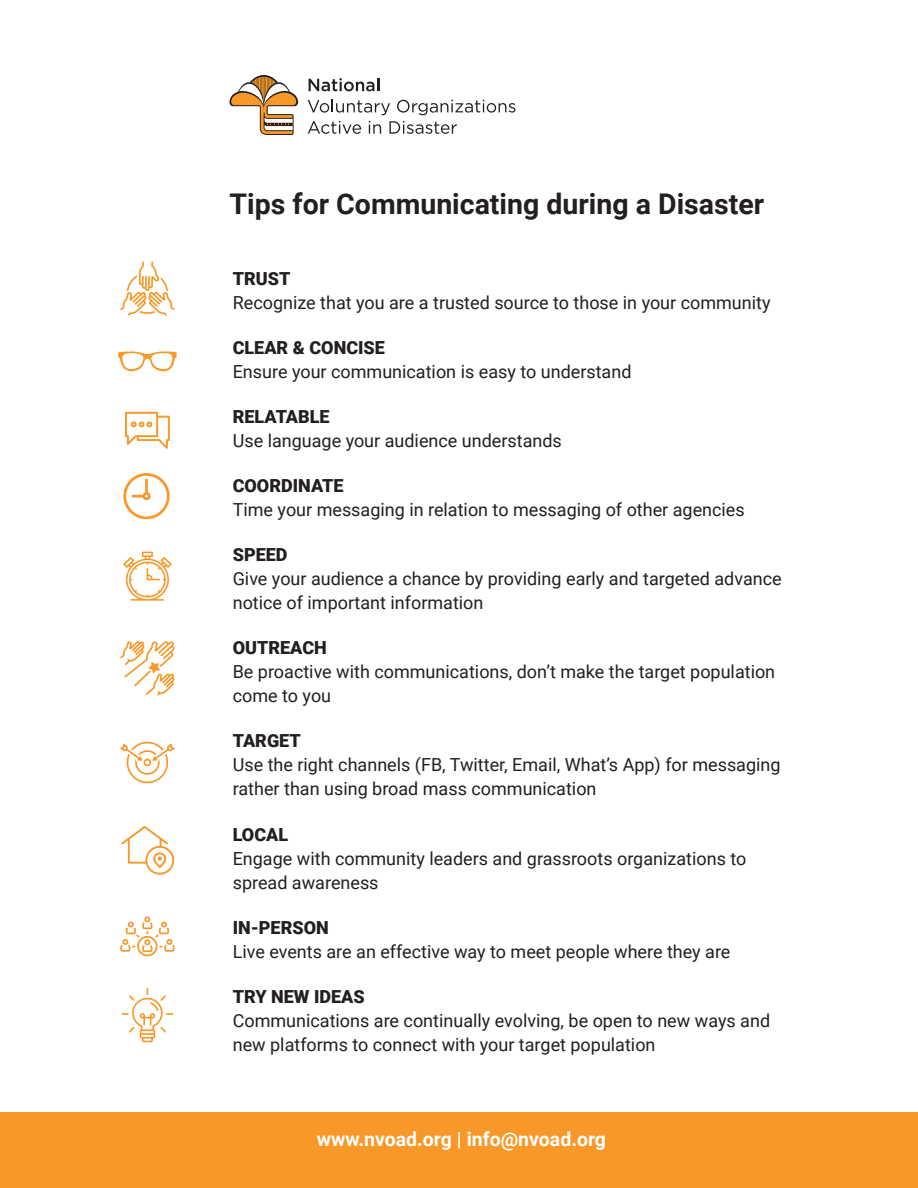
<style>
.page{position:relative;width:918px;height:1188px;background:#fff}
.page>*{position:absolute;margin:0;border:0;box-sizing:border-box;transform-origin:0 0}
.t1{font:700 28.5px "Roboto";color:#231f20}
.t2{font:700 19.5px "Roboto";color:#fff}
.t3{font:18px/24px "Roboto";color:#231f20}
.t4{font:900 18px "Roboto";color:#231f20}
</style>
<div class="page">
<svg style="left:230px;top:75px;width:68px;height:60px"></svg>
<svg style="left:309px;top:78px;width:70px;height:13px"></svg>
<svg style="left:308px;top:99px;width:82px;height:16px"></svg>
<svg style="left:397px;top:100px;width:118px;height:15px"></svg>
<svg style="left:308px;top:121px;width:53px;height:13px"></svg>
<svg style="left:369px;top:121px;width:12px;height:13px"></svg>
<svg style="left:389px;top:121px;width:68px;height:13px"></svg>
<svg style="left:120px;top:741px;width:55px;height:43px"></svg>
<svg style="left:120px;top:916px;width:55px;height:40px"></svg>
<svg style="left:123px;top:552px;width:49px;height:49px"></svg>
<svg style="left:120px;top:261px;width:55px;height:55px"></svg>
<svg style="left:120px;top:641px;width:55px;height:55px"></svg>
<svg style="left:122px;top:988px;width:51px;height:54px"></svg>
<svg style="left:118px;top:351px;width:59px;height:21px"></svg>
<svg style="left:125px;top:412px;width:45px;height:37px"></svg>
<svg style="left:121px;top:826px;width:53px;height:49px"></svg>
<svg style="left:123px;top:473px;width:47px;height:46px"></svg>
<div style="left:0;top:1112px;width:918px;height:76px;background:#f79828"></div>
<h1 class="t1" style="left:230px;top:184px;width:536px">Tips for Communicating during a Disaster</h1>
<p class="t4" style="left:233px;top:266px;width:59px">TRUST</p>
<p class="t3" style="left:233px;top:290px;width:539px">Recognize that you are a trusted source to those in your community</p>
<p class="t4" style="left:233px;top:335px;width:154px">CLEAR &amp; CONCISE</p>
<p class="t3" style="left:233px;top:359px;width:400px">Ensure your communication is easy to understand</p>
<p class="t4" style="left:233px;top:404px;width:98px">RELATABLE</p>
<p class="t3" style="left:233px;top:428px;width:331px">Use language your audience understands</p>
<p class="t4" style="left:233px;top:473px;width:112px">COORDINATE</p>
<p class="t3" style="left:233px;top:497px;width:514px">Time your messaging in relation to messaging of other agencies</p>
<p class="t4" style="left:233px;top:542px;width:56px">SPEED</p>
<p class="t3" style="left:233px;top:566px;width:550px">Give your audience a chance by providing early and targeted advance notice of important information</p>
<p class="t4" style="left:233px;top:635px;width:96px">OUTREACH</p>
<p class="t3" style="left:233px;top:659px;width:544px">Be proactive with communications, don’t make the target population come to you</p>
<p class="t4" style="left:233px;top:728px;width:70px">TARGET</p>
<p class="t3" style="left:233px;top:752px;width:549px">Use the right channels (FB, Twitter, Email, What’s App) for messaging rather than using broad mass communication</p>
<p class="t4" style="left:233px;top:822px;width:57px">LOCAL</p>
<p class="t3" style="left:233px;top:845px;width:515px">Engage with community leaders and grassroots organizations to spread awareness</p>
<p class="t4" style="left:233px;top:915px;width:98px">IN-PERSON</p>
<p class="t3" style="left:233px;top:938px;width:499px">Live events are an effective way to meet people where they are</p>
<p class="t4" style="left:233px;top:984px;width:133px">TRY NEW IDEAS</p>
<p class="t3" style="left:233px;top:1008px;width:539px">Communications are continually evolving, be open to new ways and new platforms to connect with your target population</p>
<p class="t2" style="left:317px;top:1126px;width:291px">www.nvoad.org | info@nvoad.org</p>
</div>
